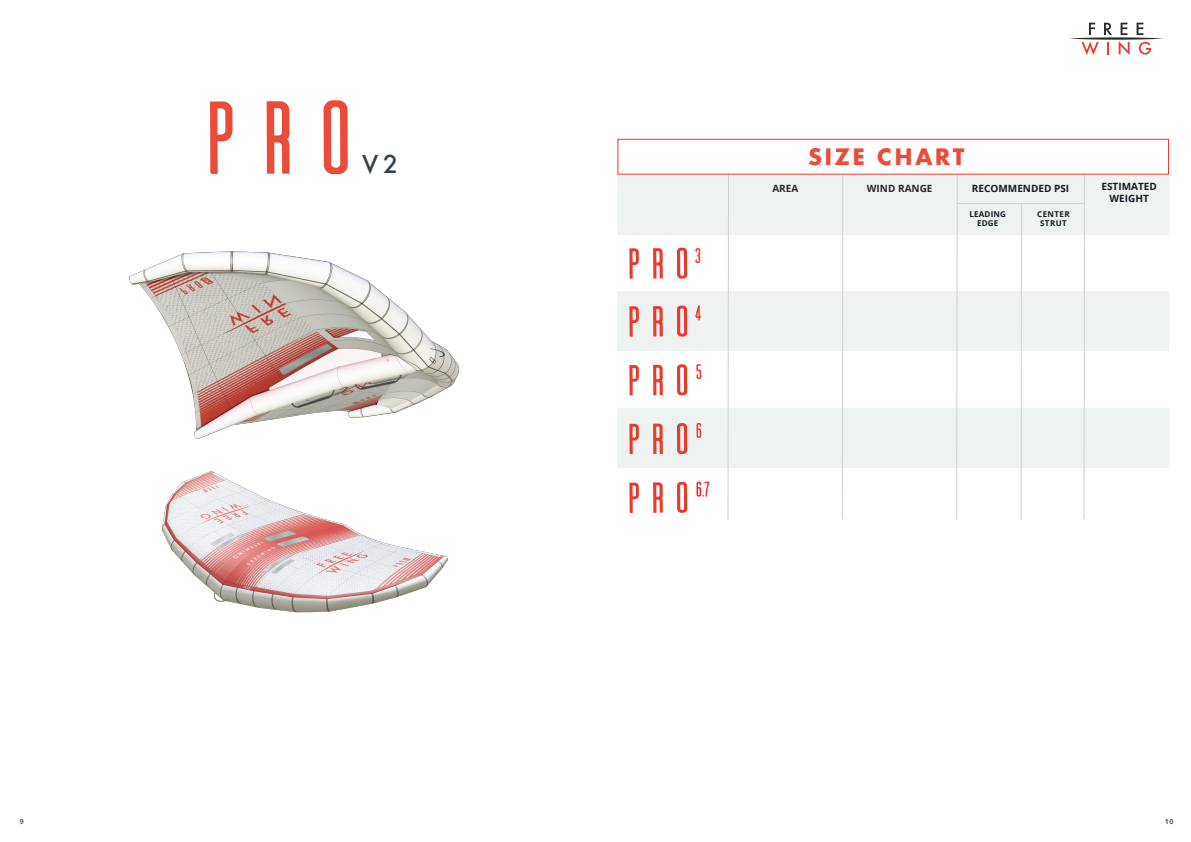
<style>
.page{position:relative;width:1191px;height:842px;background:#fff}
.page>*{position:absolute;margin:0;border:0;box-sizing:border-box;transform-origin:0 0}
.t1{font:500 24px "Futura";color:#344249}
.t2{font:700 22px "Futura";letter-spacing:.1em;color:#eb4b39}
.t3{font:21px "Ailerons";color:#e73b2e}
.t4{font:700 10px "Open Sans";color:#111b22}
.t5{font:700 10px "Open Sans";color:#2b2824}
.t6{font:700 8px/9.6px "Open Sans";letter-spacing:.04em;color:#111b22;text-align:center}
.t7{font:700 7px "Open Sans";color:#57585a}
</style>
<div class="page">
<div style="left:617px;top:175px;width:552px;height:60px;background:#eef2f1"></div>
<div style="left:617px;top:291px;width:552px;height:60px;background:#eef2f1"></div>
<div style="left:617px;top:408px;width:552px;height:60px;background:#eef2f1"></div>
<img style="left:129px;top:251px;width:330px;height:188px">
<img style="left:162px;top:471px;width:286px;height:142px">
<svg style="left:1069px;top:23px;width:94px;height:32px"></svg>
<svg style="left:727px;top:175px;width:2px;height:345px"></svg>
<svg style="left:842px;top:175px;width:2px;height:345px"></svg>
<svg style="left:956px;top:175px;width:2px;height:345px"></svg>
<svg style="left:1020px;top:204px;width:2px;height:316px"></svg>
<svg style="left:1083px;top:175px;width:2px;height:345px"></svg>
<svg style="left:695px;top:305px;width:6px;height:15px"></svg>
<svg style="left:629px;top:306px;width:10px;height:31px"></svg>
<svg style="left:653px;top:306px;width:10px;height:30px"></svg>
<svg style="left:677px;top:306px;width:10px;height:31px"></svg>
<svg style="left:696px;top:364px;width:5px;height:15px"></svg>
<svg style="left:629px;top:365px;width:10px;height:30px"></svg>
<svg style="left:653px;top:365px;width:10px;height:30px"></svg>
<svg style="left:677px;top:364px;width:10px;height:31px"></svg>
<svg style="left:696px;top:423px;width:5px;height:15px"></svg>
<svg style="left:629px;top:424px;width:10px;height:30px"></svg>
<svg style="left:653px;top:424px;width:10px;height:30px"></svg>
<svg style="left:677px;top:423px;width:10px;height:31px"></svg>
<svg style="left:629px;top:483px;width:10px;height:30px"></svg>
<svg style="left:653px;top:482px;width:10px;height:31px"></svg>
<svg style="left:677px;top:482px;width:10px;height:31px"></svg>
<svg style="left:696px;top:482px;width:14px;height:15px"></svg>
<hr style="left:957px;top:203px;width:128px;height:1px;background:#d1d2d4">
<div style="left:617px;top:139px;width:552px;height:36px;border:1px solid #e73b2e"></div>
<svg style="left:629px;top:248px;width:10px;height:31px"></svg>
<svg style="left:653px;top:248px;width:10px;height:30px"></svg>
<svg style="left:677px;top:248px;width:10px;height:31px"></svg>
<svg style="left:210px;top:101px;width:22px;height:73px"></svg>
<svg style="left:267px;top:101px;width:23px;height:73px"></svg>
<svg style="left:323px;top:100px;width:25px;height:74px"></svg>
<p class="t1" style="left:362px;top:148px;width:37px">V2</p>
<p class="t3" style="left:692px;top:245px;width:14px">3</p>
<p class="t2" style="left:808px;top:141px;width:158px">SIZE CHART</p>
<p class="t5" style="left:772px;top:181px;width:27px">AREA</p>
<p class="t5" style="left:867px;top:181px;width:67px">WIND RANGE</p>
<p class="t4" style="left:972px;top:181px;width:99px">RECOMMENDED PSI</p>
<p class="t6" style="left:969px;top:209px;width:38px">LEADING<br>EDGE</p>
<p class="t6" style="left:1037px;top:209px;width:34px">CENTER</p>
<p class="t6" style="left:1040px;top:218px;width:28px">STRUT</p>
<p class="t4" style="left:1101px;top:179px;width:57px">ESTIMATED</p>
<p class="t4" style="left:1109px;top:191px;width:41px">WEIGHT</p>
<p class="t7" style="left:20px;top:817px;width:5px">9</p>
<p class="t7" style="left:1164px;top:817px;width:10px">10</p>
</div>
